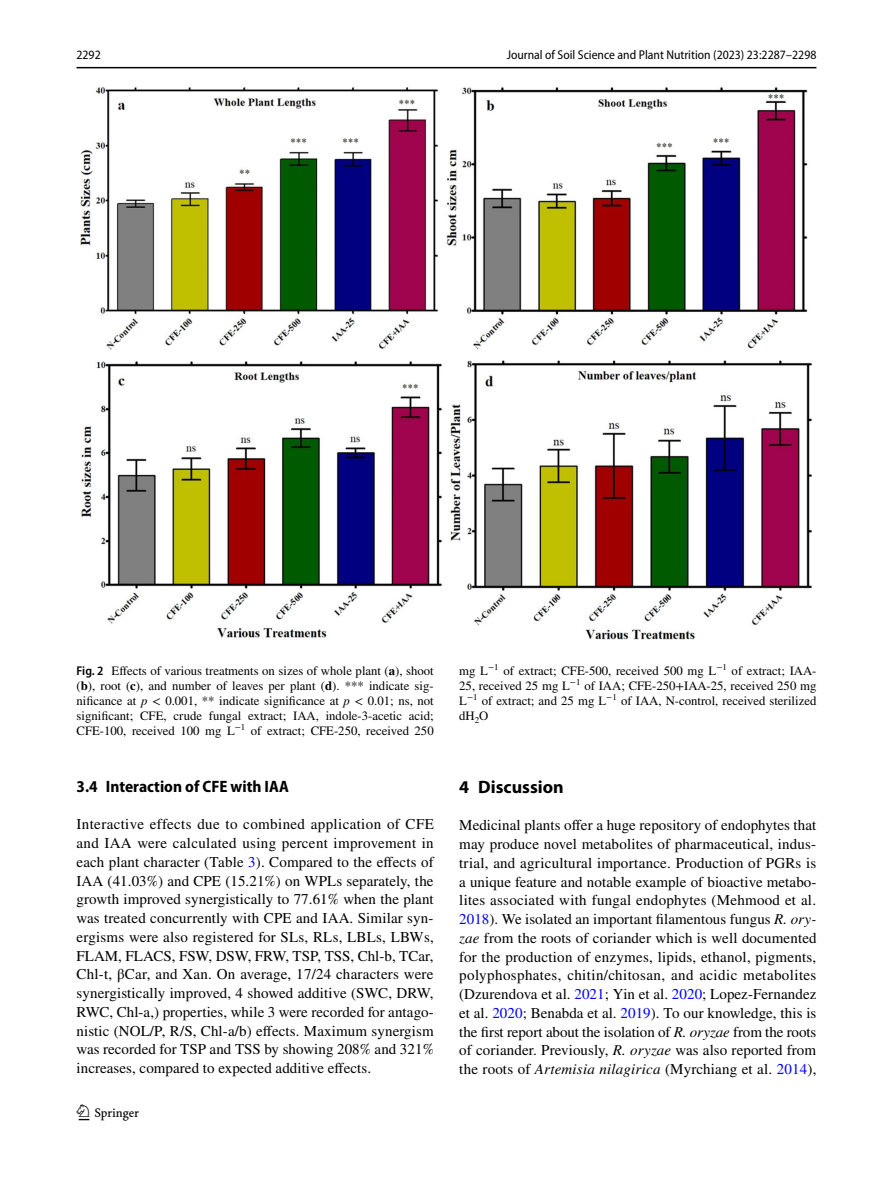
<style>
.page{position:relative;width:893px;height:1187px;background:#fff}
.page>*{position:absolute;margin:0;border:0;box-sizing:border-box;transform-origin:0 0}
.t1{font:22.5px "Springnew Regular 2";color:#000}
.t2{font:700 18px "Myriad Pro";color:#000}
.t3{font:700 semi-condensed 16.5px "Myriad Pro";color:#000}
.t4{font:15px/18.8px "STIX";letter-spacing:.005em;color:#000;text-align:justify}
.t5{font:12.75px/15px "STIX";color:#000;text-align:justify}
.t6{font:semi-condensed 12.75px "Myriad Pro";color:#000}
.s1{font-family:"Myriad Pro";font-weight:600;font-stretch:semi-condensed}
.s2{font-weight:700}
.s3{font-style:italic}
.s4{color:#00f}
</style>
<div class="page">
<hr style="left:77px;top:67px;width:739px;height:1px;background:#000">
<img style="left:81px;top:87px;width:731px;height:552px">
<p class="t6" style="left:77px;top:48px;width:26px">2292</p>
<p class="t6" style="left:507px;top:48px;width:311px">Journal of Soil Science and Plant Nutrition (2023) 23:2287–2298</p>
<p class="t5" style="left:77px;top:663px;width:359px"><span class="s1">Fig. 2</span> Effects of various treatments on sizes of whole plant (<span class="s2">a</span>), shoot (<span class="s2">b</span>), root (<span class="s2">c</span>), and number of leaves per plant (<span class="s2">d</span>). *** indicate sig&shy;nificance at <span class="s3">p</span> &lt; 0.001, ** indicate significance at <span class="s3">p</span> &lt; 0.01; ns, not significant; CFE, crude fungal extract; IAA, indole-3-acetic acid; CFE-100, received 100 mg L<sup>−1</sup> of extract; CFE-250, received 250</p>
<p class="t5" style="left:459px;top:663px;width:359px">mg L<sup>−1</sup> of extract; CFE-500, received 500 mg L<sup>−1</sup> of extract; IAA-25, received 25 mg L<sup>−1</sup> of IAA; CFE-250+IAA-25, received 250 mg L<sup>−1</sup> of extract; and 25 mg L<sup>−1</sup> of IAA, N-control, received sterilized dH<sub>2</sub>O</p>
<p class="t3" style="left:77px;top:777px;width:214px">3.4 Interaction of CFE with IAA</p>
<p class="t4" style="left:77px;top:815px;width:359px">Interactive effects due to combined application of CFE and IAA were calculated using percent improvement in each plant character (Table <span class="s4">3</span>). Compared to the effects of IAA (41.03%) and CPE (15.21%) on WPLs separately, the growth improved synergistically to 77.61% when the plant was treated concurrently with CPE and IAA. Similar syn&shy;ergisms were also registered for SLs, RLs, LBLs, LBWs, FLAM, FLACS, FSW, DSW, FRW, TSP, TSS, Chl-b, TCar, Chl-t, βCar, and Xan. On average, 17/24 characters were synergistically improved, 4 showed additive (SWC, DRW, RWC, Chl-a,) properties, while 3 were recorded for antago&shy;nistic (NOL/P, R/S, Chl-a/b) effects. Maximum synergism was recorded for TSP and TSS by showing 208% and 321% increases, compared to expected additive effects.</p>
<h1 class="t1" style="left:79px;top:1104px;width:62px">1 3</h1>
<p class="t2" style="left:459px;top:775px;width:106px">4 Discussion</p>
<p class="t4" style="left:459px;top:816px;width:359px">Medicinal plants offer a huge repository of endophytes that may produce novel metabolites of pharmaceutical, indus&shy;trial, and agricultural importance. Production of PGRs is a unique feature and notable example of bioactive metabo&shy;lites associated with fungal endophytes (Mehmood et al.<br><span class="s4">2018</span>). We isolated an important filamentous fungus <span class="s3">R. ory&shy;zae</span> from the roots of coriander which is well documented for the production of enzymes, lipids, ethanol, pigments, polyphosphates, chitin/chitosan, and acidic metabolites (Dzurendova et al. <span class="s4">2021</span>; Yin et al. <span class="s4">2020</span>; Lopez-Fernandez et al. <span class="s4">2020</span>; Benabda et al. <span class="s4">2019</span>). To our knowledge, this is the first report about the isolation of <span class="s3">R. oryzae</span> from the roots of coriander. Previously, <span class="s3">R. oryzae</span> was also reported from the roots of <span class="s3">Artemisia nilagirica</span> (Myrchiang et al. <span class="s4">2014</span>),</p>
</div>
